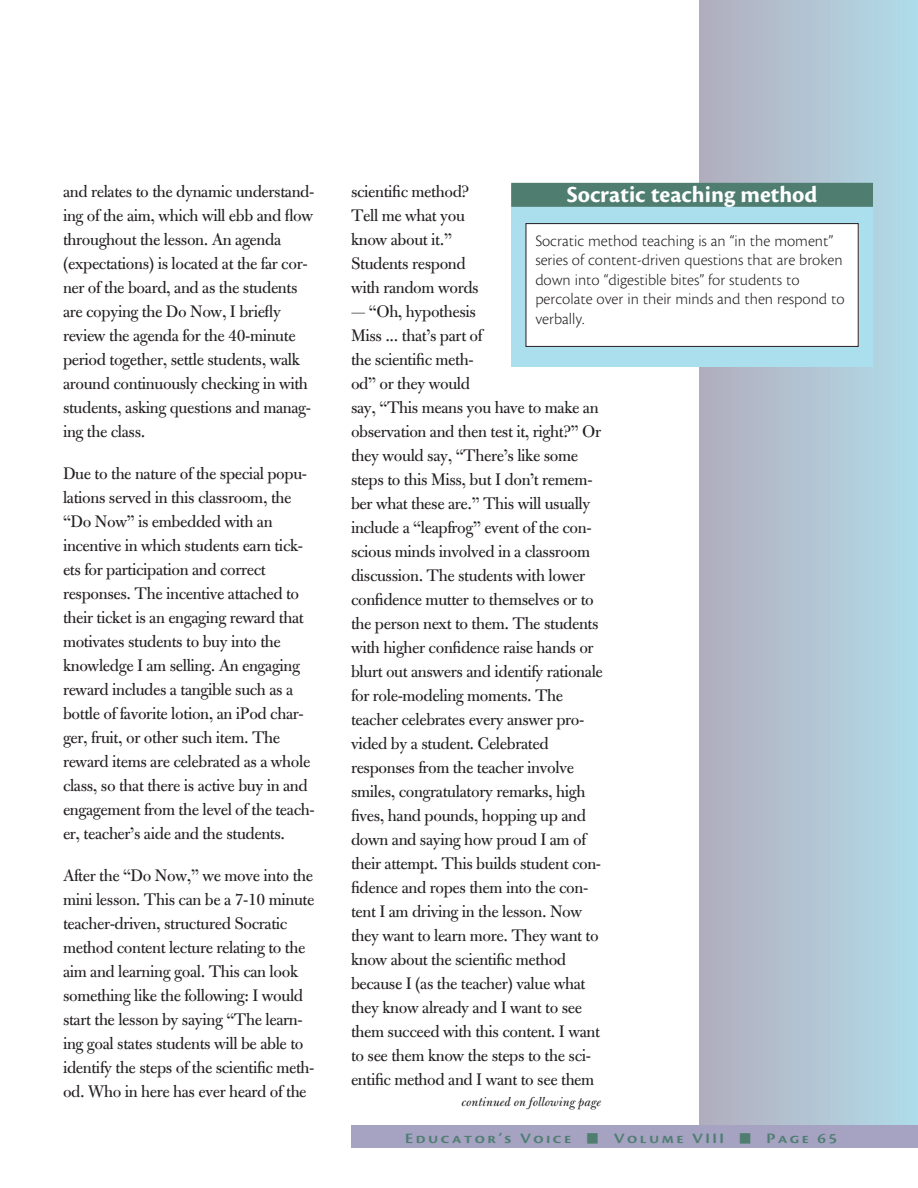
<style>
.page{position:relative;width:918px;height:1188px;background:#fff}
.page>*{position:absolute;margin:0;border:0;box-sizing:border-box;transform-origin:0 0}
.t1{font:700 24px "Cronos Pro";color:#fff}
.t2{font:18px/24px "Bulmer MT Std";letter-spacing:-.02em;color:#231f20}
.t3{font:300 16.5px/19.5px "Cronos Pro";color:#231f20}
.t4{font:15px "Cronos Pro Semibold Disp";letter-spacing:.14em;color:#4f7e71;scale:1.2 1}
.t5{font:italic 13.5px "Bulmer MT Std";color:#231f20}
</style>
<div class="page">
<div style="left:699px;top:0;width:219px;height:1125px;background:linear-gradient(to right,#b2adbd,#b1dce9)"></div>
<div style="left:352px;top:1125px;width:566px;height:23px;background:#a5a2c2"></div>
<div style="left:511px;top:184px;width:362px;height:183px;background:#acdfed"></div>
<div style="left:511px;top:183px;width:362px;height:24px;background:#4f7e71"></div>
<div style="left:526px;top:224px;width:332px;height:122px;background:#fff"></div>
<div style="left:526px;top:223px;width:333px;height:124px;border:1px solid #231f20"></div>
<p class="t2" style="left:63px;top:180px;width:253px">and relates to the dynamic understand&shy;ing of the aim, which will ebb and flow throughout the lesson. An agenda (expectations) is located at the far cor&shy;ner of the board, and as the students are copying the Do Now, I briefly review the agenda for the 40-minute period together, settle students, walk around continuously checking in with students, asking questions and manag&shy;ing the class.</p>
<p class="t2" style="left:63px;top:462px;width:253px">Due to the nature of the special popu&shy;lations served in this classroom, the “Do Now” is embedded with an incentive in which students earn tick&shy;ets for participation and correct responses. The incentive attached to their ticket is an engaging reward that motivates students to buy into the knowledge I am selling. An engaging reward includes a tangible such as a bottle of favorite lotion, an iPod char&shy;ger, fruit, or other such item. The reward items are celebrated as a whole class, so that there is active buy in and engagement from the level of the teach&shy;er, teacher’s aide and the students.</p>
<p class="t2" style="left:63px;top:864px;width:253px">After the “Do Now,” we move into the mini lesson. This can be a 7-10 minute teacher-driven, structured Socratic method content lecture relating to the aim and learning goal. This can look something like the following: I would start the lesson by saying “The learn&shy;ing goal states students will be able to identify the steps of the scientific meth&shy;od. Who in here has ever heard of the</p>
<p class="t2" style="left:351px;top:180px;width:129px">scientific method?<br>Tell me what you know about it.”<br>Students respond with random words</p>
<p class="t2" style="left:351px;top:300px;width:253px">— “Oh, hypothesis<br>Miss ... that’s part of<br>the scientific meth-<br>od” or they would<br>say, “This means you have to make an observation and then test it, right?” Or they would say, “There’s like some steps to this Miss, but I don’t remem&shy;ber what these are.” This will usually include a “leapfrog” event of the con&shy;scious minds involved in a classroom discussion. The students with lower confidence mutter to themselves or to the person next to them. The students with higher confidence raise hands or blurt out answers and identify rationale for role-modeling moments. The teacher celebrates every answer pro&shy;vided by a student. Celebrated responses from the teacher involve smiles, congratulatory remarks, high fives, hand pounds, hopping up and down and saying how proud I am of their attempt. This builds student con&shy;fidence and ropes them into the con&shy;tent I am driving in the lesson. Now they want to learn more. They want to know about the scientific method because I (as the teacher) value what they know already and I want to see them succeed with this content. I want to see them know the steps to the sci&shy;entific method and I want to see them</p>
<p class="t5" style="left:462px;top:1094px;width:141px">continued on following page</p>
<h1 class="t1" style="left:567px;top:181px;width:252px">Socratic teaching method</h1>
<p class="t3" style="left:535px;top:231px;width:311px">Socratic method teaching is an “in the moment” series of content-driven questions that are broken down into “digestible bites” for students to percolate over in their minds and then respond to verbally.</p>
<p class="t4" style="left:405px;top:1130px;width:361px">Educator’s Voice ■ Volume VIII ■ Page 65</p>
</div>
